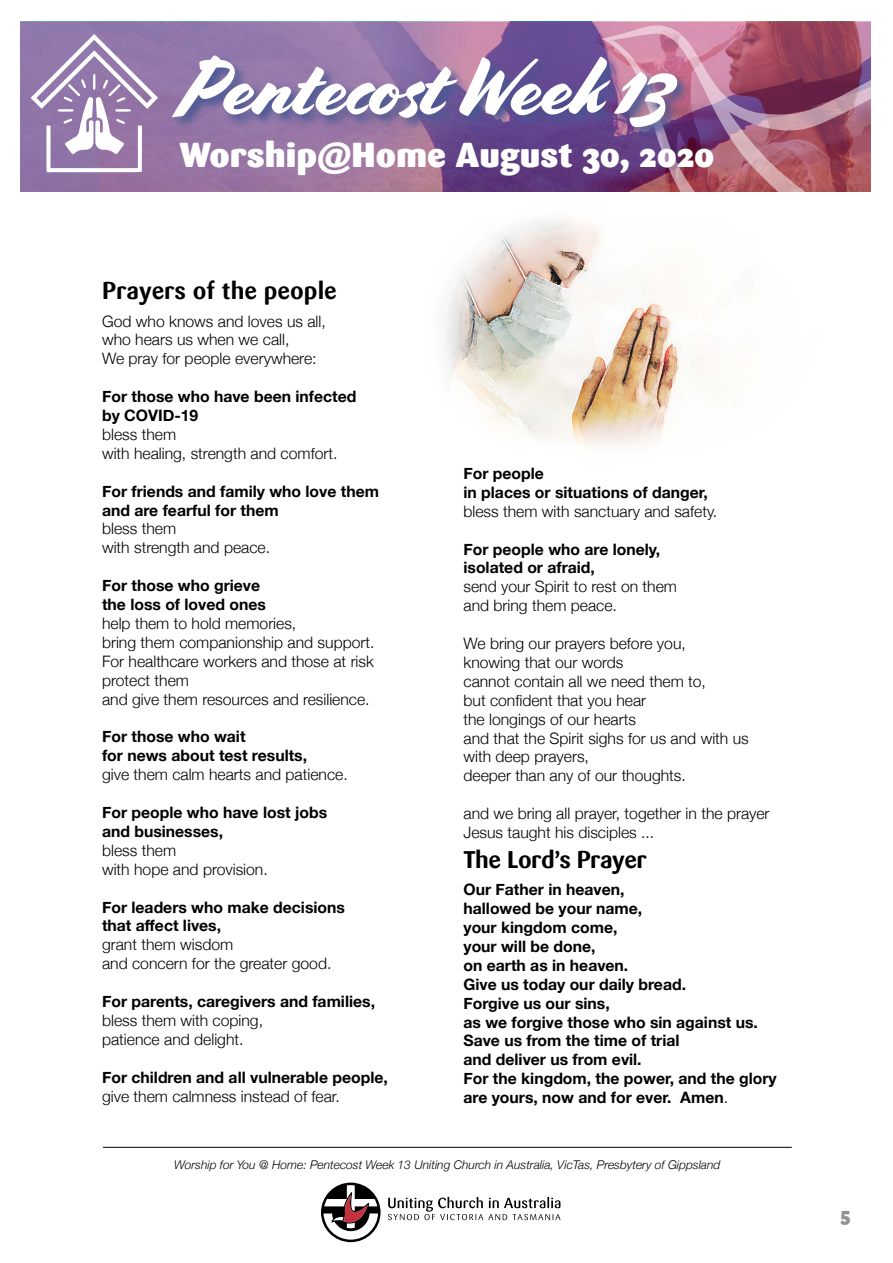
<style>
.page{position:relative;width:893px;height:1263px;background:#fff}
.page>*{position:absolute;margin:0;border:0;box-sizing:border-box;transform-origin:0 0}
.t1{font:81px "Cortado";letter-spacing:-.01em;color:#fff}
.t2{font:900 34.5px "Sari";color:#fff}
.t3{font:700 24px "Sari";color:#000}
.t4{font:700 24px "Sari";letter-spacing:-.02em;color:#000}
.t5{font:900 19.5px "Sari";color:#939393}
.t6{font:300 15.75px/18.9px "Helvetica Neue";color:#000}
.t7{font:700 15.75px/18.9px "Helvetica Neue";color:#000}
.t8{font:italic 300 12px "Helvetica Neue";color:#000}
.s1{font-weight:300}
</style>
<div class="page">
<img style="left:445px;top:218px;width:263px;height:230px">
<svg style="left:388px;top:1197px;width:172px;height:23px"></svg>
<svg style="left:321px;top:1182px;width:60px;height:60px"></svg>
<hr style="left:103px;top:1147px;width:689px;height:1px;background:#000">
<img style="left:20px;top:22px;width:581px;height:170px">
<svg style="left:31px;top:34px;width:127px;height:138px"></svg>
<svg style="left:601px;top:21px;width:270px;height:171px;background:#a25d79"></svg>
<div style="left:171px;top:53px;width:520px;height:88px;background:#465792;opacity:.91"></div>
<h1 class="t1" style="left:179px;top:40px;width:495px">Pentecost Week 13</h1>
<h2 class="t2" style="left:179px;top:134px;width:536px">Worship@Home August 30, 2020</h2>
<h3 class="t3" style="left:102px;top:276px;width:236px">Prayers of the people</h3>
<p class="t6" style="left:102px;top:310px;width:225px">God who knows and loves us all, who hears us when we call,<br>We pray for people everywhere:</p>
<p class="t7" style="left:102px;top:387px;width:256px">For those who have been infected by COVID-19</p>
<p class="t6" style="left:102px;top:424px;width:237px">bless them<br>with healing, strength and comfort.</p>
<p class="t7" style="left:102px;top:482px;width:279px">For friends and family who love them and are fearful for them</p>
<p class="t6" style="left:102px;top:518px;width:170px">bless them<br>with strength and peace.</p>
<p class="t7" style="left:102px;top:576px;width:165px">For those who grieve the loss of loved ones</p>
<p class="t6" style="left:102px;top:613px;width:274px">help them to hold memories,<br>bring them companionship and support.<br>For healthcare workers and those at risk protect them<br>and give them resources and resilience.</p>
<p class="t7" style="left:102px;top:728px;width:207px">For those who wait<br>for news about test results,</p>
<p class="t6" style="left:102px;top:764px;width:247px">give them calm hearts and patience.</p>
<p class="t7" style="left:102px;top:803px;width:227px">For people who have lost jobs and businesses,</p>
<p class="t6" style="left:102px;top:839px;width:167px">bless them<br>with hope and provision.</p>
<p class="t7" style="left:102px;top:898px;width:244px">For leaders who make decisions that affect lives,</p>
<p class="t6" style="left:102px;top:934px;width:231px">grant them wisdom<br>and concern for the greater good.</p>
<p class="t7" style="left:102px;top:992px;width:274px">For parents, caregivers and families,</p>
<p class="t6" style="left:102px;top:1010px;width:163px">bless them with coping, patience and delight.</p>
<p class="t7" style="left:102px;top:1068px;width:287px">For children and all vulnerable people,</p>
<p class="t6" style="left:102px;top:1085px;width:239px">give them calmness instead of fear.</p>
<p class="t7" style="left:463px;top:464px;width:246px">For people<br>in places or situations of danger,</p>
<p class="t6" style="left:463px;top:500px;width:255px">bless them with sanctuary and safety.</p>
<p class="t7" style="left:463px;top:540px;width:198px">For people who are lonely, isolated or afraid,</p>
<p class="t6" style="left:463px;top:576px;width:215px">send your Spirit to rest on them and bring them peace.</p>
<p class="t6" style="left:463px;top:633px;width:287px">We bring our prayers before you,<br>knowing that our words<br>cannot contain all we need them to,<br>but confident that you hear<br>the longings of our hearts<br>and that the Spirit sighs for us and with us with deep prayers,<br>deeper than any of our thoughts.</p>
<p class="t6" style="left:463px;top:803px;width:308px">and we bring all prayer, together in the prayer<br>Jesus taught his disciples ...</p>
<h3 class="t4" style="left:463px;top:845px;width:185px">The Lord’s Prayer</h3>
<p class="t7" style="left:463px;top:880px;width:315px">Our Father in heaven,<br>hallowed be your name,<br>your kingdom come,<br>your will be done,<br>on earth as in heaven.<br>Give us today our daily bread.<br>Forgive us our sins,<br>as we forgive those who sin against us.<br>Save us from the time of trial<br>and deliver us from evil.<br>For the kingdom, the power, and the glory are yours, now and for ever. Amen<span class="s1">.</span></p>
<p class="t8" style="left:174px;top:1155px;width:548px">Worship for You @ Home: Pentecost Week 13 Uniting Church in Australia, VicTas, Presbytery of Gippsland</p>
<p class="t5" style="left:840px;top:1202px;width:11px">5</p>
</div>
